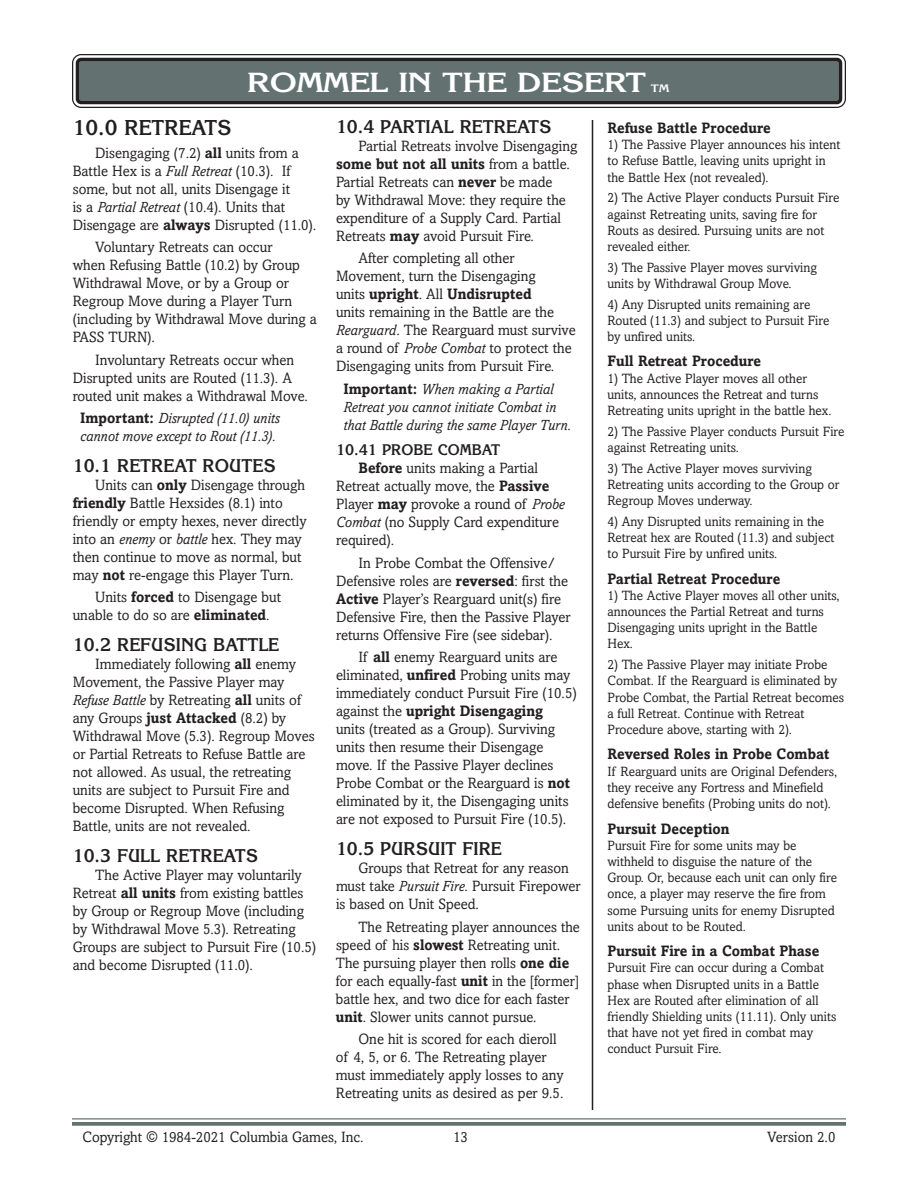
<style>
.page{position:relative;width:918px;height:1188px;background:#fff}
.page>*{position:absolute;margin:0;border:0;box-sizing:border-box;transform-origin:0 0}
.t1{font:700 27px "Korinna";letter-spacing:-.02em;color:#fff;scale:1.2 1}
.Heading_1{font:700 21px "Korinna";color:#231f20;scale:.95 1}
.Heading_2{font:700 18px "Korinna";color:#231f20;scale:.95 1}
.t2{font:15px/18px "Amasis";color:#231f20;scale:.95 1}
.t3{font:15px/18px "Amasis";color:#231f20;scale:.94 1}
.t4{font:italic 15px/18px "Amasis";color:#231f20;scale:.95 1}
.Sidebar_Head{font:700 15px "Amasis";color:#231f20;scale:.95 1}
.Heading_4{font:700 15px "Korinna";color:#231f20;scale:.95 1}
.Sidebar{font:13.5px/16.2px "Amasis";color:#231f20;scale:.95 1}
.t5{font:700 10.5px "Korinna";color:#fff;scale:1.2 1}
.s1{font-weight:700}
.s2{font-style:italic}
.s3{font-weight:700;font-style:normal}
</style>
<div class="page">
<div style="left:76px;top:58px;width:766px;height:46px;background:#637271;border-radius:5px"></div>
<div style="left:72px;top:54px;width:774px;height:54px;border:8px solid #fff;border-radius:5px"></div>
<div style="left:72px;top:54px;width:774px;height:54px;border:1px solid #231f20;border-radius:9px"></div>
<div style="left:76px;top:58px;width:766px;height:46px;border:4px solid #231f20;border-radius:4px"></div>
<hr style="left:72px;top:1118px;width:774px;height:2px;background:#637271">
<svg style="left:72px;top:1122px;width:774px;height:4px;fill:#637271"></svg>
<hr style="left:592px;top:120px;width:1px;height:990px;background:#231f20">
<p class="t1" style="left:247px;top:66px;width:334px">ROMMEL IN THE DESERT</p>
<p class="t5" style="left:651px;top:82px;width:17px">TM</p>
<p class="Sidebar_Head" style="left:608px;top:119px;width:173px">Refuse Battle Procedure</p>
<p class="Sidebar" style="left:608px;top:137px;width:247px">1) The Passive Player announces his intent to Refuse Battle, leaving units upright in the Battle Hex (not revealed).</p>
<p class="Sidebar" style="left:608px;top:190px;width:246px">2) The Active Player conducts Pursuit Fire against Retreating units, saving fire for Routs as desired. Pursuing units are not revealed either.</p>
<p class="Sidebar" style="left:608px;top:259px;width:222px">3) The Passive Player moves surviving units by Withdrawal Group Move.</p>
<p class="Sidebar" style="left:608px;top:296px;width:235px">4) Any Disrupted units remaining are<br>Routed (11.3) and subject to Pursuit Fire by unfired units.</p>
<p class="Sidebar_Head" style="left:608px;top:352px;width:163px">Full Retreat Procedure</p>
<p class="Sidebar" style="left:608px;top:370px;width:237px">1) The Active Player moves all other units, announces the Retreat and turns<br>Retreating units upright in the battle hex.</p>
<p class="Sidebar" style="left:608px;top:423px;width:251px">2) The Passive Player conducts Pursuit Fire against Retreating units.</p>
<p class="Sidebar" style="left:608px;top:460px;width:246px">3) The Active Player moves surviving<br>Retreating units according to the Group or<br>Regroup Moves underway.</p>
<p class="Sidebar" style="left:608px;top:513px;width:241px">4) Any Disrupted units remaining in the<br>Retreat hex are Routed (11.3) and subject to Pursuit Fire by unfired units.</p>
<p class="Sidebar_Head" style="left:608px;top:569px;width:183px">Partial Retreat Procedure</p>
<p class="Sidebar" style="left:608px;top:587px;width:246px">1) The Active Player moves all other units, announces the Partial Retreat and turns<br>Disengaging units upright in the Battle<br>Hex.</p>
<p class="Sidebar" style="left:608px;top:656px;width:251px">2) The Passive Player may initiate Probe Combat. If the Rearguard is eliminated by Probe Combat, the Partial Retreat becomes a full Retreat. Continue with Retreat Procedure above, starting with 2).</p>
<p class="Sidebar_Head" style="left:608px;top:745px;width:235px">Reversed Roles in Probe Combat</p>
<p class="Sidebar" style="left:608px;top:763px;width:243px">If Rearguard units are Original Defenders, they receive any Fortress and Minefield defensive benefits (Probing units do not).</p>
<p class="Sidebar_Head" style="left:608px;top:819px;width:130px">Pursuit Deception</p>
<p class="Sidebar" style="left:608px;top:837px;width:243px">Pursuit Fire for some units may be withheld to disguise the nature of the Group. Or, because each unit can only fire once, a player may reserve the fire from some Pursuing units for enemy Disrupted units about to be Routed.</p>
<p class="Sidebar_Head" style="left:608px;top:942px;width:225px">Pursuit Fire in a Combat Phase</p>
<p class="Sidebar" style="left:608px;top:960px;width:242px">Pursuit Fire can occur during a Combat phase when Disrupted units in a Battle Hex are Routed after elimination of all friendly Shielding units (11.11). Only units that have not yet fired in combat may conduct Pursuit Fire.</p>
<p class="Heading_2" style="left:336px;top:115px;width:228px">10.4 PARTIAL RETREATS</p>
<p class="t2" style="left:336px;top:137px;width:256px;text-indent:22px">Partial Retreats involve Disengaging <span class="s1">some but not all units</span> from a battle.<br>Partial Retreats can <span class="s1">never</span> be made<br>by Withdrawal Move: they require the expenditure of a Supply Card. Partial Retreats <span class="s1">may</span> avoid Pursuit Fire.</p>
<p class="t2" style="left:336px;top:249px;width:254px;text-indent:22px">After completing all other Movement, turn the Disengaging<br>units <span class="s1">upright</span>. All <span class="s1">Undisrupted<br></span>units remaining in the Battle are the <span class="s2">Rearguard</span>. The Rearguard must survive a round of <span class="s2">Probe Combat</span> to protect the Disengaging units from Pursuit Fire.</p>
<p class="t4" style="left:344px;top:380px;width:241px"><span class="s3">Important:</span> When making a Partial<br>Retreat you cannot initiate Combat in that Battle during the same Player Turn.</p>
<p class="Heading_4" style="left:336px;top:441px;width:175px">10.41 PROBE COMBAT</p>
<p class="t2" style="left:336px;top:459px;width:242px;text-indent:22px"><span class="s1">Before</span> units making a Partial<br>Retreat actually move, the <span class="s1">Passive<br></span>Player <span class="s1">may</span> provoke a round of <span class="s2">Probe<br>Combat</span> (no Supply Card expenditure required).</p>
<p class="t2" style="left:336px;top:554px;width:248px;text-indent:22px">In Probe Combat the Offensive/ Defensive roles are <span class="s1">reversed</span>: first the <span class="s1">Active</span> Player’s Rearguard unit(s) fire Defensive Fire, then the Passive Player returns Offensive Fire (see sidebar).</p>
<p class="t2" style="left:336px;top:648px;width:255px;text-indent:22px">If <span class="s1">all</span> enemy Rearguard units are eliminated, <span class="s1">unfired</span> Probing units may immediately conduct Pursuit Fire (10.5) against the <span class="s1">upright Disengaging<br></span>units (treated as a Group). Surviving units then resume their Disengage move. If the Passive Player declines Probe Combat or the Rearguard is <span class="s1">not </span>eliminated by it, the Disengaging units are not exposed to Pursuit Fire (10.5).</p>
<p class="Heading_2" style="left:336px;top:838px;width:176px">10.5 PURSUIT FIRE</p>
<p class="t2" style="left:336px;top:859px;width:259px;text-indent:22px">Groups that Retreat for any reason must take <span class="s2">Pursuit Fire</span>. Pursuit Firepower is based on Unit Speed.</p>
<p class="t3" style="left:336px;top:917px;width:261px;text-indent:23px">The Retreating player announces the speed of his <span class="s1">slowest</span> Retreating unit.<br>The pursuing player then rolls <span class="s1">one die </span>for each equally-fast <span class="s1">unit</span> in the [former] battle hex, and two dice for each faster <span class="s1">unit</span>. Slower units cannot pursue.</p>
<p class="t2" style="left:336px;top:1030px;width:241px;text-indent:22px">One hit is scored for each dieroll of 4, 5, or 6. The Retreating player must immediately apply losses to any Retreating units as desired as per 9.5.</p>
<p class="Heading_1" style="left:73px;top:115px;width:169px">10.0 RETREATS</p>
<p class="t2" style="left:73px;top:144px;width:258px;text-indent:22px">Disengaging (7.2) <span class="s1">all</span> units from a Battle Hex is a <span class="s2">Full Retreat</span> (10.3). If some, but not all, units Disengage it<br>is a <span class="s2">Partial Retreat</span> (10.4). Units that Disengage are <span class="s1">always</span> Disrupted (11.0).</p>
<p class="t2" style="left:73px;top:238px;width:259px;text-indent:22px">Voluntary Retreats can occur<br>when Refusing Battle (10.2) by Group<br>Withdrawal Move, or by a Group or<br>Regroup Move during a Player Turn (including by Withdrawal Move during a<br>PASS TURN).</p>
<p class="t2" style="left:73px;top:351px;width:249px;text-indent:22px">Involuntary Retreats occur when<br>Disrupted units are Routed (11.3). A routed unit makes a Withdrawal Move.</p>
<p class="t4" style="left:80px;top:409px;width:211px"><span class="s3">Important:</span> Disrupted (11.0) units cannot move except to Rout (11.3).</p>
<p class="Heading_2" style="left:73px;top:454px;width:215px">10.1 RETREAT ROUTES</p>
<p class="t2" style="left:73px;top:476px;width:248px;text-indent:22px">Units can <span class="s1">only</span> Disengage through <span class="s1">friendly</span> Battle Hexsides (8.1) into friendly or empty hexes, never directly into an <span class="s2">enemy</span> or <span class="s2">battle</span> hex. They may then continue to move as normal, but may <span class="s1">not</span> re-engage this Player Turn.</p>
<p class="t2" style="left:73px;top:588px;width:221px;text-indent:22px">Units <span class="s1">forced</span> to Disengage but unable to do so are <span class="s1">eliminated</span>.</p>
<p class="Heading_2" style="left:73px;top:634px;width:219px">10.2 REFUSING BATTLE</p>
<p class="t2" style="left:73px;top:655px;width:256px;text-indent:22px">Immediately following <span class="s1">all</span> enemy Movement, the Passive Player may <span class="s2">Refuse Battle</span> by Retreating <span class="s1">all</span> units of any Groups <span class="s1">just Attacked</span> (8.2) by Withdrawal Move (5.3). Regroup Moves or Partial Retreats to Refuse Battle are not allowed. As usual, the retreating units are subject to Pursuit Fire and become Disrupted. When Refusing Battle, units are not revealed.</p>
<p class="Heading_2" style="left:73px;top:844px;width:197px">10.3 FULL RETREATS</p>
<p class="t2" style="left:73px;top:866px;width:258px;text-indent:22px">The Active Player may voluntarily Retreat <span class="s1">all units</span> from existing battles by Group or Regroup Move (including by Withdrawal Move 5.3). Retreating Groups are subject to Pursuit Fire (10.5) and become Disrupted (11.0).</p>
<p class="t2" style="left:82px;top:1128px;width:297px">Copyright © 1984-2021 Columbia Games, Inc.</p>
<p class="t2" style="left:453px;top:1128px;width:17px">13</p>
<p class="t2" style="left:767px;top:1128px;width:73px">Version 2.0</p>
</div>
